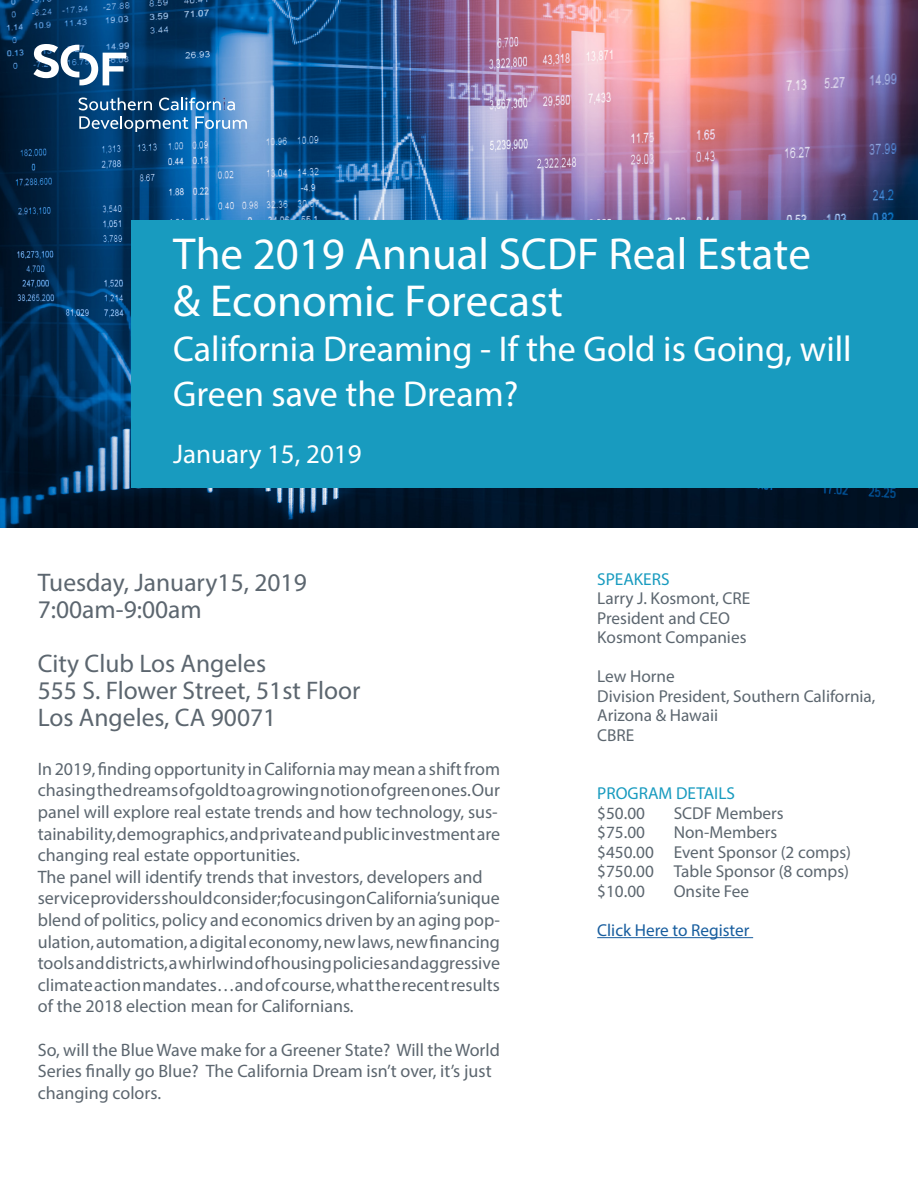
<style>
.page{position:relative;width:918px;height:1188px;background:#fff}
.page>*{position:absolute;margin:0;border:0;box-sizing:border-box;transform-origin:0 0}
.Large_Title_-_White{font:45px/46.5px "Myriad Pro";color:#fff}
.Large_Title_-_White-2{font:36px/45px "Myriad Pro";color:#fff}
.Large_Title_-_White-3{font:27px "Myriad Pro";color:#fff}
.Date_and_Location_Te{font:25.5px "Myriad Pro";color:#5c666f}
.Paragraph_10pt_-_Gra{font:18px/21.6px "Myriad Pro";color:#5c666f}
.Paragraph_10pt_-_Gra-2{font:17.25px/19.5px "Myriad Pro";color:#5c666f}
.Paragraph_10pt_-_Gra-3{font:17.25px "Myriad Pro";color:#189bbf}
.Paragraph_10pt_-_Gra-4{font:17.25px "Myriad Pro";color:#175d9e}
</style>
<div class="page">
<img style="left:0;top:0;width:918px;height:528px">
<div style="left:131px;top:220px;width:787px;height:268px;background:#189bbf"></div>
<svg style="left:33px;top:44px;width:93px;height:41px"></svg>
<svg style="left:79px;top:97px;width:73px;height:13px"></svg>
<svg style="left:159px;top:97px;width:76px;height:13px"></svg>
<svg style="left:79px;top:116px;width:109px;height:16px"></svg>
<svg style="left:195px;top:116px;width:52px;height:13px"></svg>
<hr style="left:597px;top:937px;width:156px;height:1px;background:#175d9e">
<p class="Large_Title_-_White" style="left:173px;top:230px;width:639px">The 2019 Annual SCDF Real Estate &amp; Economic Forecast</p>
<p class="Large_Title_-_White-2" style="left:173px;top:326px;width:680px">California Dreaming - If the Gold is Going, will<br>Green save the Dream?</p>
<p class="Large_Title_-_White-3" style="left:173px;top:437px;width:190px">January 15, 2019</p>
<p class="Date_and_Location_Te" style="left:38px;top:567px;width:270px">Tuesday, January15, 2019</p>
<p class="Date_and_Location_Te" style="left:38px;top:594px;width:165px">7:00am-9:00am</p>
<p class="Date_and_Location_Te" style="left:38px;top:648px;width:230px">City Club Los Angeles</p>
<p class="Date_and_Location_Te" style="left:38px;top:675px;width:324px">555 S. Flower Street, 51st Floor</p>
<p class="Date_and_Location_Te" style="left:38px;top:702px;width:240px">Los Angeles, CA 90071</p>
<p class="Paragraph_10pt_-_Gra" style="left:38px;top:758px;width:464px">In 2019, finding opportunity in California may mean a shift from chasing the dreams of gold to a growing notion of green ones. Our panel will explore real estate trends and how technology, sus&shy;tainability, demographics, and private and public investment are changing real estate opportunities.</p>
<p class="Paragraph_10pt_-_Gra" style="left:38px;top:866px;width:464px">The panel will identify trends that investors, developers and service providers should consider; focusing on California’s unique blend of politics, policy and economics driven by an aging pop&shy;ulation, automation, a digital economy, new laws, new financing tools and districts, a whirlwind of housing policies and aggressive climate action mandates…and of course, what the recent results of the 2018 election mean for Californians.</p>
<p class="Paragraph_10pt_-_Gra" style="left:38px;top:1038px;width:464px">So, will the Blue Wave make for a Greener State? Will the World<br>Series finally go Blue? The California Dream isn’t over, it’s just changing colors.</p>
<p class="Paragraph_10pt_-_Gra-3" style="left:597px;top:569px;width:74px">SPEAKERS</p>
<p class="Paragraph_10pt_-_Gra-2" style="left:597px;top:589px;width:155px">Larry J. Kosmont, CRE</p>
<p class="Paragraph_10pt_-_Gra-2" style="left:597px;top:608px;width:134px">President and CEO</p>
<p class="Paragraph_10pt_-_Gra-2" style="left:597px;top:628px;width:151px">Kosmont Companies</p>
<p class="Paragraph_10pt_-_Gra-2" style="left:597px;top:667px;width:79px">Lew Horne</p>
<p class="Paragraph_10pt_-_Gra-2" style="left:597px;top:686px;width:280px">Division President, Southern California,<br>Arizona &amp; Hawaii</p>
<p class="Paragraph_10pt_-_Gra-2" style="left:597px;top:725px;width:39px">CBRE</p>
<p class="Paragraph_10pt_-_Gra-3" style="left:597px;top:783px;width:139px">PROGRAM DETAILS</p>
<p class="Paragraph_10pt_-_Gra-2" style="left:597px;top:803px;width:49px">$50.00</p>
<p class="Paragraph_10pt_-_Gra-2" style="left:674px;top:803px;width:111px">SCDF Members</p>
<p class="Paragraph_10pt_-_Gra-2" style="left:597px;top:823px;width:49px">$75.00</p>
<p class="Paragraph_10pt_-_Gra-2" style="left:674px;top:823px;width:105px">Non-Members</p>
<p class="Paragraph_10pt_-_Gra-2" style="left:597px;top:842px;width:255px">$450.00 Event Sponsor (2 comps)</p>
<p class="Paragraph_10pt_-_Gra-2" style="left:597px;top:862px;width:253px">$750.00 Table Sponsor (8 comps)</p>
<p class="Paragraph_10pt_-_Gra-2" style="left:597px;top:881px;width:49px">$10.00</p>
<p class="Paragraph_10pt_-_Gra-2" style="left:674px;top:881px;width:77px">Onsite Fee</p>
<p class="Paragraph_10pt_-_Gra-4" style="left:597px;top:920px;width:154px">Click Here to Register</p>
</div>
